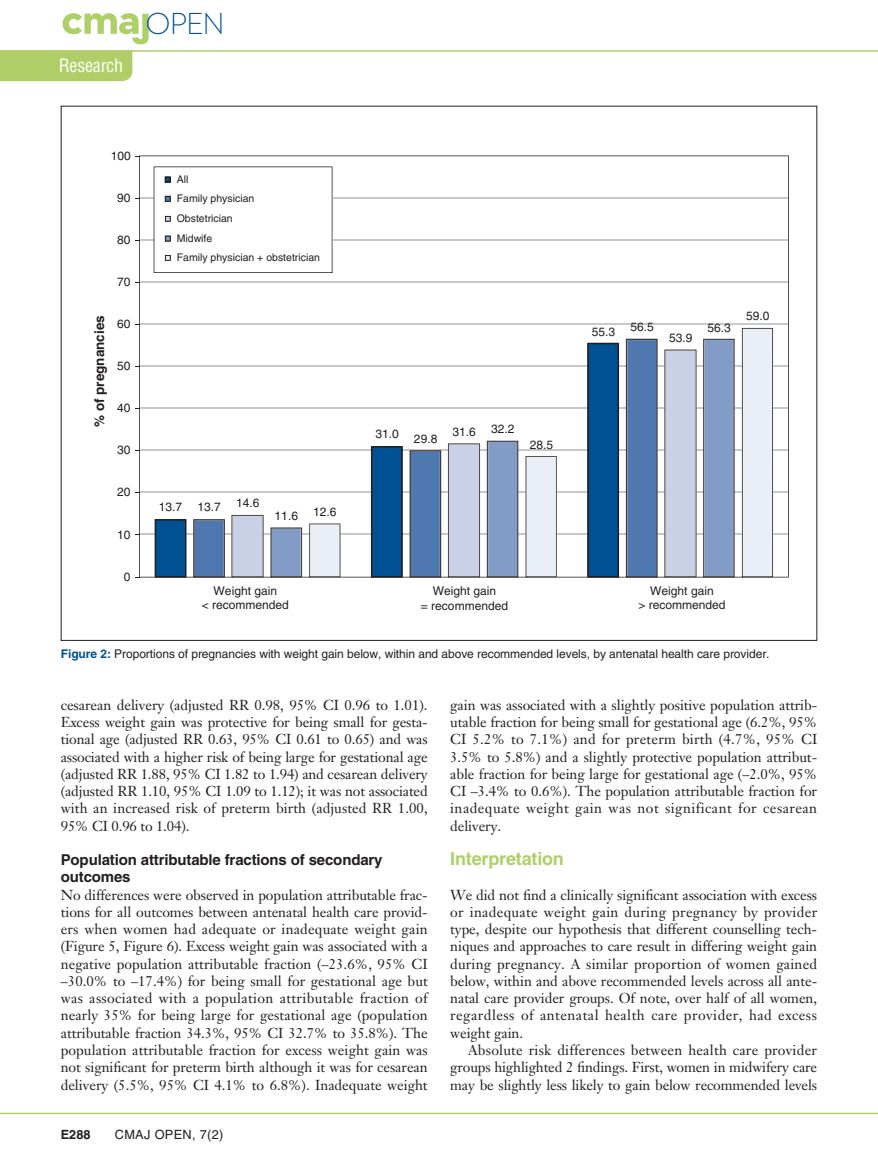
<style>
.page{position:relative;width:878px;height:1175px;background:#fff}
.page>*{position:absolute;margin:0;border:0;box-sizing:border-box;transform-origin:0 0}
.t1{font:300 31.05px "Neutraface 2 Text";color:#005294}
.t2{font:700 18px "Helvetica LT Std";letter-spacing:-.01em;color:#afcf69}
.t3{font:condensed 18px "Helvetica LT Std";letter-spacing:-.01em;color:#fff}
.t4{font:700 15px/17.4px "Helvetica LT Std";letter-spacing:-.01em;color:#231f20}
.t5{font:14.25px/17.2px "Janson Text LT Std";color:#231f20;text-align:justify}
.t6{font:700 13.5px "Helvetica LT Std";color:#231f20}
.t7{font:12.75px "Helvetica LT Std";letter-spacing:.025em;color:#231f20}
.t8{font:700 12.75px "Helvetica LT Std";color:#231f20}
.t9{font:12px/14.4px "Helvetica LT Std";letter-spacing:-.005em;color:#231f20;text-align:center}
.t10{font:10.5px/19.5px "Helvetica LT Std";color:#231f20}
.s1{font-weight:700;color:#005294}
</style>
<div class="page">
<hr style="left:0;top:1112px;width:878px;height:2px;background:#afcf69">
<svg style="left:63px;top:13px;width:86px;height:31px"></svg>
<hr style="left:0;top:50px;width:878px;height:2px;background:#afcf69">
<div style="left:0;top:52px;width:132px;height:29px;background:#b0ce68"></div>
<svg style="left:139px;top:155px;width:650px;height:422px"></svg>
<p class="t3" style="left:59px;top:54px;width:66px">Research</p>
<h1 class="t1" style="left:145px;top:4px;width:81px">OPEN</h1>
<p class="t9" style="left:111px;top:148px;width:22px">100</p>
<p class="t9" style="left:117px;top:190px;width:15px">90</p>
<p class="t9" style="left:117px;top:232px;width:15px">80</p>
<p class="t9" style="left:117px;top:274px;width:15px">70</p>
<p class="t6" style="left:91px;top:427px;width:113px;rotate:-90deg">% of pregnancies</p>
<p class="t9" style="left:117px;top:316px;width:15px">60</p>
<p class="t9" style="left:117px;top:358px;width:15px">50</p>
<p class="t9" style="left:117px;top:401px;width:15px">40</p>
<p class="t9" style="left:117px;top:443px;width:15px">30</p>
<p class="t9" style="left:117px;top:485px;width:15px">20</p>
<p class="t9" style="left:117px;top:527px;width:15px">10</p>
<p class="t9" style="left:124px;top:569px;width:8px">0</p>
<p class="t10" style="left:177px;top:169px;width:145px">All<br>Family physician<br>Obstetrician<br>Midwife<br>Family physician + obstetrician</p>
<p class="t9" style="left:592px;top:324px;width:25px">55.3</p>
<p class="t9" style="left:630px;top:319px;width:25px">56.5</p>
<p class="t9" style="left:669px;top:330px;width:25px">53.9</p>
<p class="t9" style="left:707px;top:320px;width:25px">56.3</p>
<p class="t9" style="left:746px;top:309px;width:25px">59.0</p>
<p class="t9" style="left:159px;top:499px;width:25px">13.7</p>
<p class="t9" style="left:197px;top:499px;width:25px">13.7</p>
<p class="t9" style="left:236px;top:495px;width:25px">14.6</p>
<p class="t9" style="left:274px;top:508px;width:25px">11.6</p>
<p class="t9" style="left:313px;top:504px;width:25px">12.6</p>
<p class="t9" style="left:375px;top:427px;width:25px">31.0</p>
<p class="t9" style="left:414px;top:432px;width:25px">29.8</p>
<p class="t9" style="left:452px;top:424px;width:25px">31.6</p>
<p class="t9" style="left:491px;top:421px;width:25px">32.2</p>
<p class="t9" style="left:529px;top:437px;width:25px">28.5</p>
<p class="t9" style="left:202px;top:583px;width:89px">Weight gain<br>&lt; recommended</p>
<p class="t9" style="left:421px;top:583px;width:89px">Weight gain<br>= recommended</p>
<p class="t9" style="left:638px;top:583px;width:89px">Weight gain<br>&gt; recommended</p>
<p class="t9" style="left:61px;top:647px;width:710px"><span class="s1">Figure 2:</span> Proportions of pregnancies with weight gain below, within and above recommended levels, by antenatal health care provider.</p>
<p class="t5" style="left:61px;top:696px;width:368px">cesarean delivery (adjusted RR 0.98, 95% CI 0.96 to 1.01).<br>Excess weight gain was protective for being small for gesta&shy;tional age (adjusted RR 0.63, 95% CI 0.61 to 0.65) and was associated with a higher risk of being large for gestational age (adjusted RR 1.88, 95% CI 1.82 to 1.94) and cesarean delivery (adjusted RR 1.10, 95% CI 1.09 to 1.12); it was not associated with an increased risk of preterm birth (adjusted RR 1.00, 95% CI 0.96 to 1.04).</p>
<p class="t4" style="left:61px;top:850px;width:323px">Population attributable fractions of secondary outcomes</p>
<p class="t5" style="left:61px;top:886px;width:368px">No differences were observed in population attributable frac&shy;tions for all outcomes between antenatal health care provid&shy;ers when women had adequate or inadequate weight gain (Figure 5, Figure 6). Excess weight gain was associated with a negative population attributable fraction (–23.6%, 95% CI –30.0% to –17.4%) for being small for gestational age but was associated with a population attributable fraction of nearly 35% for being large for gestational age (population attributable fraction 34.3%, 95% CI 32.7% to 35.8%). The population attributable fraction for excess weight gain was not significant for preterm birth although it was for cesarean delivery (5.5%, 95% CI 4.1% to 6.8%). Inadequate weight</p>
<p class="t8" style="left:61px;top:1126px;width:31px">E288</p>
<p class="t7" style="left:115px;top:1127px;width:110px">CMAJ OPEN, 7(2)</p>
<p class="t5" style="left:450px;top:696px;width:368px">gain was associated with a slightly positive population attrib&shy;utable fraction for being small for gestational age (6.2%, 95% CI 5.2% to 7.1%) and for preterm birth (4.7%, 95% CI 3.5% to 5.8%) and a slightly protective population attribut&shy;able fraction for being large for gestational age (–2.0%, 95% CI –3.4% to 0.6%). The population attributable fraction for inadequate weight gain was not significant for cesarean delivery.</p>
<p class="t2" style="left:450px;top:847px;width:115px">Interpretation</p>
<p class="t5" style="left:450px;top:886px;width:368px">We did not find a clinically significant association with excess or inadequate weight gain during pregnancy by provider type, despite our hypothesis that different counselling tech&shy;niques and approaches to care result in differing weight gain during pregnancy. A similar proportion of women gained below, within and above recommended levels across all ante&shy;natal care provider groups. Of note, over half of all women, regardless of antenatal health care provider, had excess weight gain.</p>
<p class="t5" style="left:450px;top:1041px;width:368px;text-indent:18px">Absolute risk differences between health care provider groups highlighted 2 findings. First, women in midwifery care may be slightly less likely to gain below recommended levels</p>
</div>
